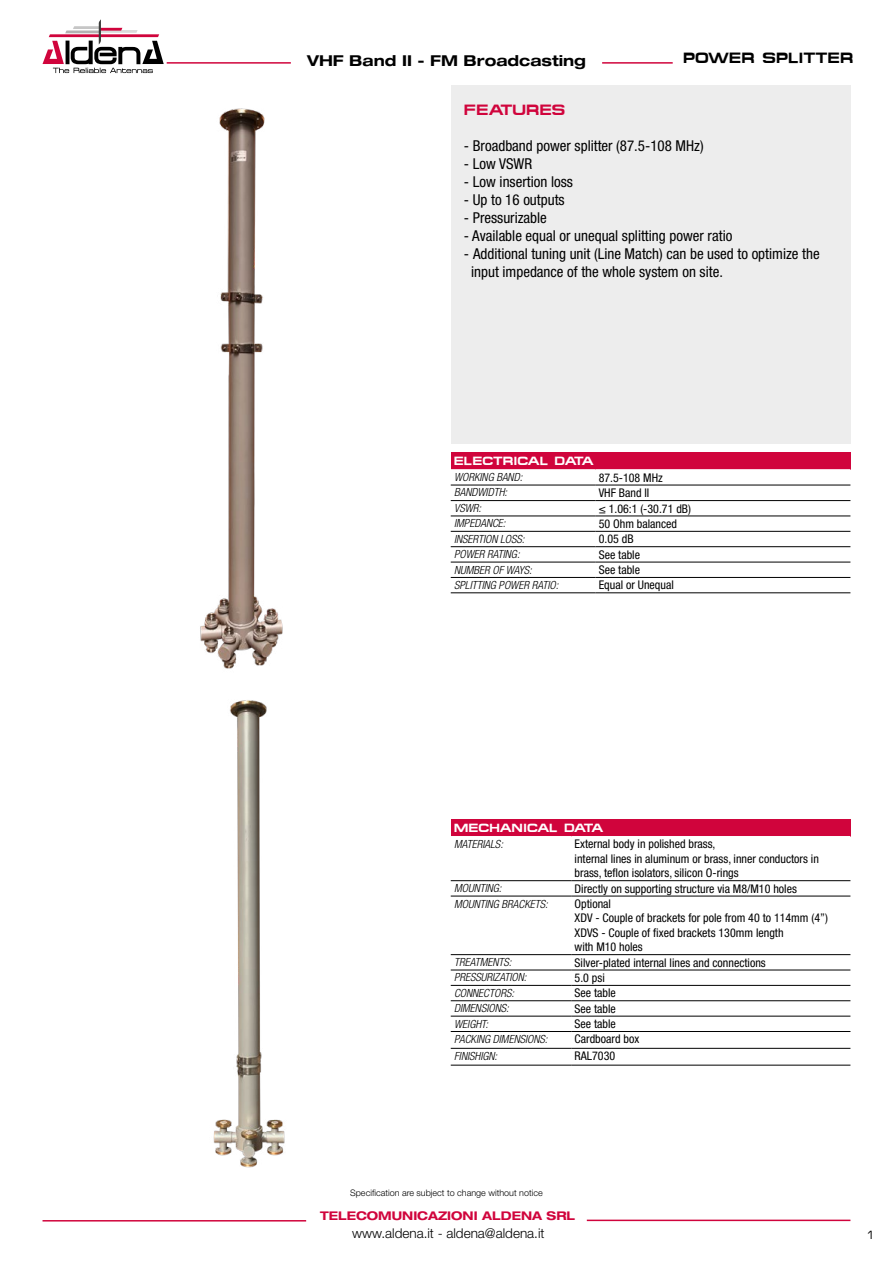
<style>
.page{position:relative;width:893px;height:1263px;background:#fff}
.page>*{position:absolute;margin:0;border:0;box-sizing:border-box;transform-origin:0 0}
.t1{font:condensed 15px/18px "Helvetica Neue LT Pro";color:#000}
.t2{font:700 expanded 15px "Helvetica Neue LT Pro";color:#000}
.t3{font:700 15px "Micro Extend FLF";color:#000}
.t4{font:700 15px "Micro Extend FLF";color:#d0043c}
.t5{font:300 13.5px "Helvetica Neue LT Pro";color:#000}
.t6{font:condensed 12px/14.4px "Helvetica Neue LT Pro";color:#000}
.t7{font:700 12px "Micro Extend FLF";color:#fff}
.t8{font:700 expanded 12px "Helvetica Neue LT Pro";color:#d0043c}
.t9{font:12px "Micro Extend FLF";color:#000}
.t10{font:italic 300 condensed 11.25px "Helvetica Neue LT Pro";color:#000}
.t11{font:300 9px "Helvetica Neue LT Pro";color:#000}
</style>
<div class="page">
<hr style="left:167px;top:62px;width:124px;height:2px;background:#d0043c">
<hr style="left:43px;top:1220px;width:263px;height:1px;background:#d0043c">
<hr style="left:587px;top:1219px;width:263px;height:2px;background:#d0043c">
<hr style="left:602px;top:62px;width:71px;height:2px;background:#d0043c">
<svg style="left:43px;top:19px;width:121px;height:54px"></svg>
<div style="left:451px;top:85px;width:399px;height:359px;background:#ededed"></div>
<div style="left:451px;top:452px;width:399px;height:17px;background:#d0043c"></div>
<div style="left:451px;top:819px;width:399px;height:17px;background:#d0043c"></div>
<img style="left:200px;top:108px;width:83px;height:561px">
<img style="left:213px;top:700px;width:72px;height:468px">
<hr style="left:451px;top:485px;width:144px;height:1px;background:#000">
<hr style="left:595px;top:485px;width:255px;height:1px;background:#000">
<hr style="left:451px;top:500px;width:144px;height:1px;background:#000">
<hr style="left:595px;top:500px;width:255px;height:1px;background:#000">
<hr style="left:451px;top:516px;width:144px;height:1px;background:#000">
<hr style="left:595px;top:516px;width:255px;height:1px;background:#000">
<hr style="left:451px;top:531px;width:144px;height:1px;background:#000">
<hr style="left:595px;top:531px;width:255px;height:1px;background:#000">
<hr style="left:451px;top:546px;width:144px;height:1px;background:#000">
<hr style="left:595px;top:546px;width:255px;height:1px;background:#000">
<hr style="left:451px;top:562px;width:144px;height:1px;background:#000">
<hr style="left:595px;top:562px;width:255px;height:1px;background:#000">
<hr style="left:451px;top:577px;width:144px;height:1px;background:#000">
<hr style="left:595px;top:577px;width:255px;height:1px;background:#000">
<hr style="left:451px;top:592px;width:144px;height:1px;background:#000">
<hr style="left:595px;top:592px;width:255px;height:1px;background:#000">
<hr style="left:451px;top:880px;width:120px;height:1px;background:#000">
<hr style="left:571px;top:880px;width:279px;height:1px;background:#000">
<hr style="left:451px;top:896px;width:120px;height:1px;background:#000">
<hr style="left:571px;top:896px;width:279px;height:1px;background:#000">
<hr style="left:451px;top:954px;width:120px;height:1px;background:#000">
<hr style="left:571px;top:954px;width:279px;height:1px;background:#000">
<hr style="left:451px;top:970px;width:120px;height:1px;background:#000">
<hr style="left:571px;top:970px;width:279px;height:1px;background:#000">
<hr style="left:451px;top:985px;width:120px;height:1px;background:#000">
<hr style="left:571px;top:985px;width:279px;height:1px;background:#000">
<hr style="left:451px;top:1000px;width:120px;height:1px;background:#000">
<hr style="left:571px;top:1000px;width:279px;height:1px;background:#000">
<hr style="left:451px;top:1016px;width:120px;height:1px;background:#000">
<hr style="left:571px;top:1016px;width:279px;height:1px;background:#000">
<hr style="left:451px;top:1031px;width:120px;height:1px;background:#000">
<hr style="left:571px;top:1031px;width:279px;height:1px;background:#000">
<hr style="left:451px;top:1048px;width:120px;height:1px;background:#000">
<hr style="left:571px;top:1048px;width:279px;height:1px;background:#000">
<hr style="left:451px;top:1065px;width:120px;height:1px;background:#000">
<hr style="left:571px;top:1065px;width:279px;height:1px;background:#000">
<p class="t2" style="left:307px;top:51px;width:280px">VHF Band II - FM Broadcasting</p>
<p class="t3" style="left:683px;top:49px;width:172px">POWER SPLITTER</p>
<p class="t4" style="left:464px;top:101px;width:103px">FEATURES</p>
<p class="t1" style="left:464px;top:137px;width:241px">- Broadband power splitter (87.5-108 MHz)</p>
<p class="t1" style="left:464px;top:155px;width:70px">- Low VSWR</p>
<p class="t1" style="left:464px;top:173px;width:110px">- Low insertion loss</p>
<p class="t1" style="left:464px;top:191px;width:102px">- Up to 16 outputs</p>
<p class="t1" style="left:464px;top:209px;width:85px">- Pressurizable</p>
<p class="t1" style="left:464px;top:227px;width:270px">- Available equal or unequal splitting power ratio</p>
<p class="t1" style="left:471px;top:245px;width:350px;text-indent:-7px">- Additional tuning unit (Line Match) can be used to optimize the input impedance of the whole system on site.</p>
<p class="t7" style="left:454px;top:454px;width:141px">ELECTRICAL DATA</p>
<p class="t10" style="left:454px;top:471px;width:70px">WORKING BAND:</p>
<p class="t6" style="left:599px;top:470px;width:66px">87.5-108 MHz</p>
<p class="t10" style="left:454px;top:486px;width:55px">BANDWIDTH:</p>
<p class="t6" style="left:599px;top:485px;width:52px">VHF Band II</p>
<p class="t10" style="left:454px;top:502px;width:29px">VSWR:</p>
<p class="t6" style="left:599px;top:501px;width:94px">≤ 1.06:1 (-30.71 dB)</p>
<p class="t10" style="left:454px;top:517px;width:53px">IMPEDANCE:</p>
<p class="t6" style="left:599px;top:516px;width:80px">50 Ohm balanced</p>
<p class="t10" style="left:454px;top:532px;width:72px">INSERTION LOSS:</p>
<p class="t6" style="left:599px;top:532px;width:36px">0.05 dB</p>
<p class="t10" style="left:454px;top:548px;width:67px">POWER RATING:</p>
<p class="t6" style="left:599px;top:547px;width:43px">See table</p>
<p class="t10" style="left:454px;top:563px;width:79px">NUMBER OF WAYS:</p>
<p class="t6" style="left:599px;top:562px;width:43px">See table</p>
<p class="t10" style="left:454px;top:578px;width:106px">SPLITTING POWER RATIO:</p>
<p class="t6" style="left:599px;top:578px;width:77px">Equal or Unequal</p>
<p class="t7" style="left:454px;top:821px;width:151px">MECHANICAL DATA</p>
<p class="t10" style="left:454px;top:837px;width:50px">MATERIALS:</p>
<p class="t6" style="left:575px;top:837px;width:246px">External body in polished brass,<br>internal lines in aluminum or brass, inner conductors in brass, teflon isolators, silicon O-rings</p>
<p class="t10" style="left:454px;top:882px;width:49px">MOUNTING:</p>
<p class="t6" style="left:575px;top:881px;width:224px">Directly on supporting structure via M8/M10 holes</p>
<p class="t10" style="left:454px;top:897px;width:95px">MOUNTING BRACKETS:</p>
<p class="t6" style="left:575px;top:896px;width:255px">Optional<br>XDV - Couple of brackets for pole from 40 to 114mm (4”)<br>XDVS - Couple of fixed brackets 130mm length<br>with M10 holes</p>
<p class="t10" style="left:454px;top:956px;width:59px">TREATMENTS:</p>
<p class="t6" style="left:575px;top:955px;width:193px">Silver-plated internal lines and connections</p>
<p class="t10" style="left:454px;top:971px;width:74px">PRESSURIZATION:</p>
<p class="t6" style="left:575px;top:970px;width:32px">5.0 psi</p>
<p class="t10" style="left:454px;top:986px;width:61px">CONNECTORS:</p>
<p class="t6" style="left:575px;top:986px;width:43px">See table</p>
<p class="t10" style="left:454px;top:1002px;width:56px">DIMENSIONS:</p>
<p class="t6" style="left:575px;top:1001px;width:43px">See table</p>
<p class="t10" style="left:454px;top:1017px;width:35px">WEIGHT:</p>
<p class="t6" style="left:575px;top:1016px;width:43px">See table</p>
<p class="t10" style="left:454px;top:1032px;width:95px">PACKING DIMENSIONS:</p>
<p class="t6" style="left:575px;top:1032px;width:66px">Cardboard box</p>
<p class="t10" style="left:454px;top:1049px;width:45px">FINISHIGN:</p>
<p class="t6" style="left:575px;top:1049px;width:42px">RAL7030</p>
<p class="t11" style="left:350px;top:1188px;width:194px">Specification are subject to change without notice</p>
<p class="t8" style="left:320px;top:1208px;width:257px">TELECOMUNICAZIONI ALDENA SRL</p>
<p class="t5" style="left:352px;top:1225px;width:194px">www.aldena.it - aldena@aldena.it</p>
<p class="t9" style="left:865px;top:1228px;width:12px">1</p>
</div>
